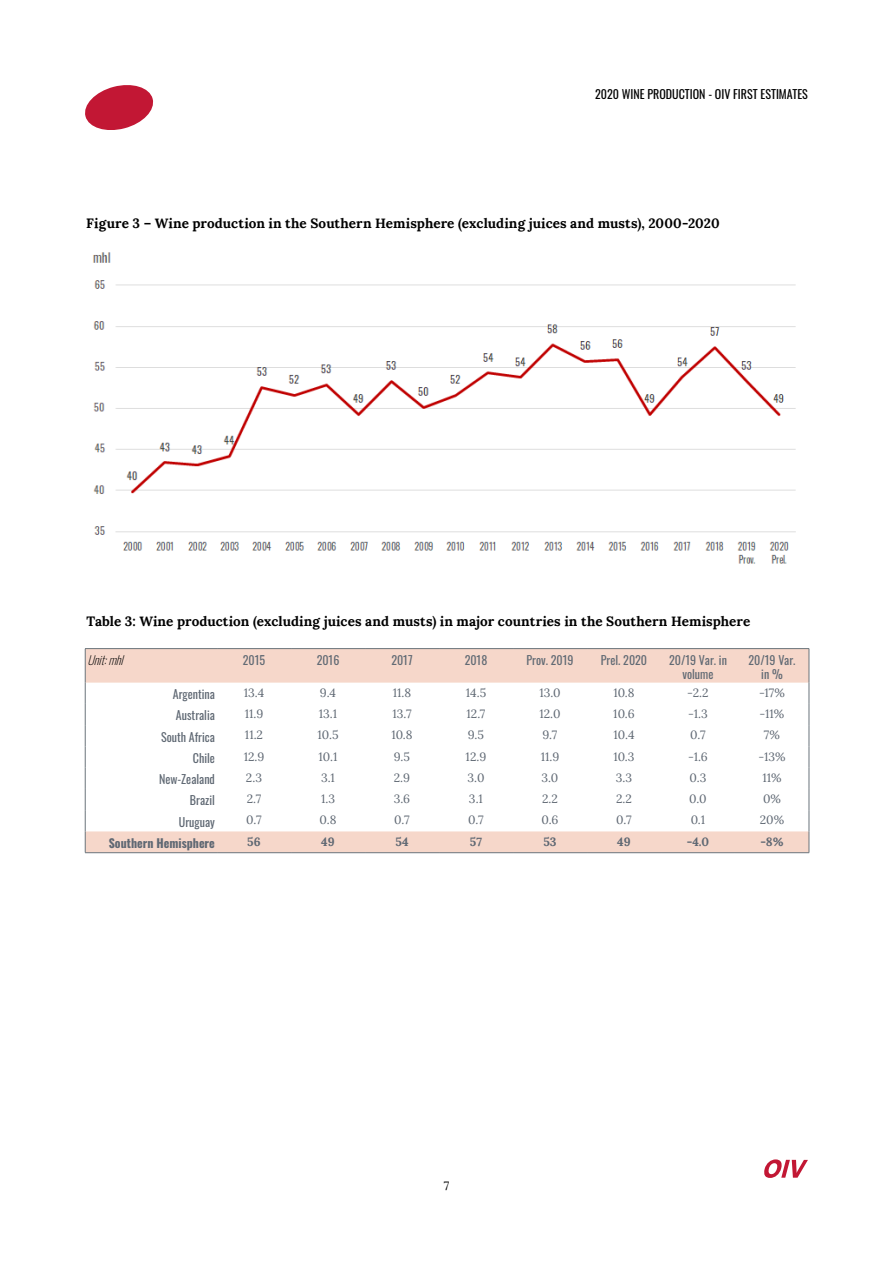
<style>
.page{position:relative;width:893px;height:1263px;background:#fff}
.page>*{position:absolute;margin:0;border:0;box-sizing:border-box;transform-origin:0 0}
.t1{font:700 13.5px "Lora";letter-spacing:.005em;color:#000}
.t2{font:12px "Lora";color:#5f6873}
.t3{font:12px/14.4px "Oswald";color:#616a74;text-align:center}
.t4{font:12px "Oswald";color:#5f6873}
.t5{font:12px "Oswald";color:#000}
.t6{font:700 12px "Lora";color:#5f6873}
.t7{font:700 12px "Oswald";color:#5f6873}
.t8{font:italic 200 12px "Oswald";color:#000}
.t9{font:12px "Lora";color:#000}
</style>
<div class="page">
<svg style="left:85px;top:85px;width:69px;height:45px"></svg>
<svg style="left:764px;top:1159px;width:44px;height:19px"></svg>
<img style="left:93px;top:252px;width:703px;height:312px">
<svg style="left:86px;top:649px;width:723px;height:203px"></svg>
<hr style="left:85px;top:648px;width:132px;height:1px;background:#6a747b">
<hr style="left:85px;top:649px;width:1px;height:34px;background:#6a747b">
<hr style="left:217px;top:648px;width:74px;height:1px;background:#6a747b">
<hr style="left:291px;top:648px;width:74px;height:1px;background:#6a747b">
<hr style="left:365px;top:648px;width:74px;height:1px;background:#6a747b">
<hr style="left:439px;top:648px;width:74px;height:1px;background:#6a747b">
<hr style="left:513px;top:648px;width:74px;height:1px;background:#6a747b">
<hr style="left:587px;top:648px;width:74px;height:1px;background:#6a747b">
<hr style="left:661px;top:648px;width:74px;height:1px;background:#6a747b">
<hr style="left:735px;top:648px;width:74px;height:1px;background:#6a747b">
<hr style="left:809px;top:649px;width:1px;height:34px;background:#6a747b">
<svg style="left:85px;top:683px;width:1px;height:169px"></svg>
<svg style="left:809px;top:683px;width:1px;height:169px"></svg>
<hr style="left:85px;top:852px;width:132px;height:1px;background:#6a747b">
<hr style="left:217px;top:852px;width:74px;height:1px;background:#6a747b">
<hr style="left:291px;top:852px;width:74px;height:1px;background:#6a747b">
<hr style="left:365px;top:852px;width:74px;height:1px;background:#6a747b">
<hr style="left:439px;top:852px;width:74px;height:1px;background:#6a747b">
<hr style="left:513px;top:852px;width:74px;height:1px;background:#6a747b">
<hr style="left:587px;top:852px;width:74px;height:1px;background:#6a747b">
<hr style="left:661px;top:852px;width:74px;height:1px;background:#6a747b">
<hr style="left:735px;top:852px;width:74px;height:1px;background:#6a747b">
<p class="t5" style="left:595px;top:84px;width:214px">2020 WINE PRODUCTION - OIV FIRST ESTIMATES</p>
<p class="t1" style="left:86px;top:212px;width:635px">Figure 3 – Wine production in the Southern Hemisphere (excluding juices and musts), 2000-2020</p>
<p class="t1" style="left:86px;top:610px;width:665px">Table 3: Wine production (excluding juices and musts) in major countries in the Southern Hemisphere</p>
<p class="t8" style="left:87px;top:649px;width:42px">Unit:mhl</p>
<p class="t3" style="left:243px;top:652px;width:24px">2015</p>
<p class="t3" style="left:317px;top:652px;width:24px">2016</p>
<p class="t3" style="left:391px;top:652px;width:23px">2017</p>
<p class="t3" style="left:465px;top:652px;width:24px">2018</p>
<p class="t3" style="left:526px;top:652px;width:49px">Prov. 2019</p>
<p class="t3" style="left:601px;top:652px;width:48px">Prel. 2020</p>
<p class="t3" style="left:669px;top:652px;width:59px">20/19 Var. in volume</p>
<p class="t3" style="left:748px;top:652px;width:49px">20/19 Var. in %</p>
<p class="t4" style="left:173px;top:683px;width:44px">Argentina</p>
<p class="t2" style="left:244px;top:683px;width:22px">13.4</p>
<p class="t2" style="left:320px;top:683px;width:18px">9.4</p>
<p class="t2" style="left:393px;top:683px;width:20px">11.8</p>
<p class="t2" style="left:466px;top:683px;width:22px">14.5</p>
<p class="t2" style="left:539px;top:683px;width:23px">13.0</p>
<p class="t2" style="left:613px;top:683px;width:23px">10.8</p>
<p class="t2" style="left:687px;top:683px;width:23px">-2.2</p>
<p class="t2" style="left:759px;top:683px;width:27px">-17%</p>
<p class="t4" style="left:176px;top:705px;width:40px">Australia</p>
<p class="t2" style="left:245px;top:705px;width:20px">11.9</p>
<p class="t2" style="left:319px;top:705px;width:20px">13.1</p>
<p class="t2" style="left:392px;top:705px;width:21px">13.7</p>
<p class="t2" style="left:467px;top:705px;width:20px">12.7</p>
<p class="t2" style="left:539px;top:705px;width:23px">12.0</p>
<p class="t2" style="left:613px;top:705px;width:23px">10.6</p>
<p class="t2" style="left:688px;top:705px;width:21px">-1.3</p>
<p class="t2" style="left:760px;top:705px;width:26px">-11%</p>
<p class="t4" style="left:161px;top:726px;width:55px">South Africa</p>
<p class="t2" style="left:245px;top:726px;width:20px">11.2</p>
<p class="t2" style="left:317px;top:726px;width:23px">10.5</p>
<p class="t2" style="left:391px;top:726px;width:23px">10.8</p>
<p class="t2" style="left:468px;top:726px;width:18px">9.5</p>
<p class="t2" style="left:543px;top:726px;width:16px">9.7</p>
<p class="t2" style="left:613px;top:726px;width:23px">10.4</p>
<p class="t2" style="left:690px;top:726px;width:17px">0.7</p>
<p class="t2" style="left:764px;top:726px;width:17px">7%</p>
<p class="t4" style="left:193px;top:747px;width:24px">Chile</p>
<p class="t2" style="left:244px;top:747px;width:22px">12.9</p>
<p class="t2" style="left:319px;top:747px;width:20px">10.1</p>
<p class="t2" style="left:394px;top:747px;width:18px">9.5</p>
<p class="t2" style="left:466px;top:747px;width:22px">12.9</p>
<p class="t2" style="left:541px;top:747px;width:20px">11.9</p>
<p class="t2" style="left:613px;top:747px;width:23px">10.3</p>
<p class="t2" style="left:688px;top:747px;width:21px">-1.6</p>
<p class="t2" style="left:758px;top:747px;width:29px">-13%</p>
<p class="t4" style="left:159px;top:768px;width:57px">New-Zealand</p>
<p class="t2" style="left:246px;top:768px;width:18px">2.3</p>
<p class="t2" style="left:321px;top:768px;width:16px">3.1</p>
<p class="t2" style="left:394px;top:768px;width:18px">2.9</p>
<p class="t2" style="left:468px;top:768px;width:18px">3.0</p>
<p class="t2" style="left:541px;top:768px;width:18px">3.0</p>
<p class="t2" style="left:616px;top:768px;width:18px">3.3</p>
<p class="t2" style="left:689px;top:768px;width:18px">0.3</p>
<p class="t2" style="left:762px;top:768px;width:21px">11%</p>
<p class="t4" style="left:190px;top:790px;width:26px">Brazil</p>
<p class="t2" style="left:247px;top:790px;width:16px">2.7</p>
<p class="t2" style="left:321px;top:790px;width:16px">1.3</p>
<p class="t2" style="left:394px;top:790px;width:18px">3.6</p>
<p class="t2" style="left:469px;top:790px;width:16px">3.1</p>
<p class="t2" style="left:542px;top:790px;width:17px">2.2</p>
<p class="t2" style="left:616px;top:790px;width:17px">2.2</p>
<p class="t2" style="left:689px;top:790px;width:19px">0.0</p>
<p class="t2" style="left:763px;top:790px;width:19px">0%</p>
<p class="t4" style="left:179px;top:811px;width:37px">Uruguay</p>
<p class="t2" style="left:246px;top:811px;width:17px">0.7</p>
<p class="t2" style="left:319px;top:811px;width:18px">0.8</p>
<p class="t2" style="left:394px;top:811px;width:17px">0.7</p>
<p class="t2" style="left:468px;top:811px;width:17px">0.7</p>
<p class="t2" style="left:541px;top:811px;width:19px">0.6</p>
<p class="t2" style="left:616px;top:811px;width:17px">0.7</p>
<p class="t2" style="left:691px;top:811px;width:16px">0.1</p>
<p class="t2" style="left:760px;top:811px;width:26px">20%</p>
<p class="t7" style="left:109px;top:832px;width:108px">Southern Hemisphere</p>
<p class="t6" style="left:247px;top:831px;width:15px">56</p>
<p class="t6" style="left:321px;top:831px;width:15px">49</p>
<p class="t6" style="left:395px;top:831px;width:15px">54</p>
<p class="t6" style="left:470px;top:831px;width:14px">57</p>
<p class="t6" style="left:543px;top:831px;width:15px">53</p>
<p class="t6" style="left:617px;top:831px;width:15px">49</p>
<p class="t6" style="left:687px;top:831px;width:24px">-4.0</p>
<p class="t6" style="left:760px;top:831px;width:25px">-8%</p>
<p class="t9" style="left:444px;top:1176px;width:7px">7</p>
</div>
